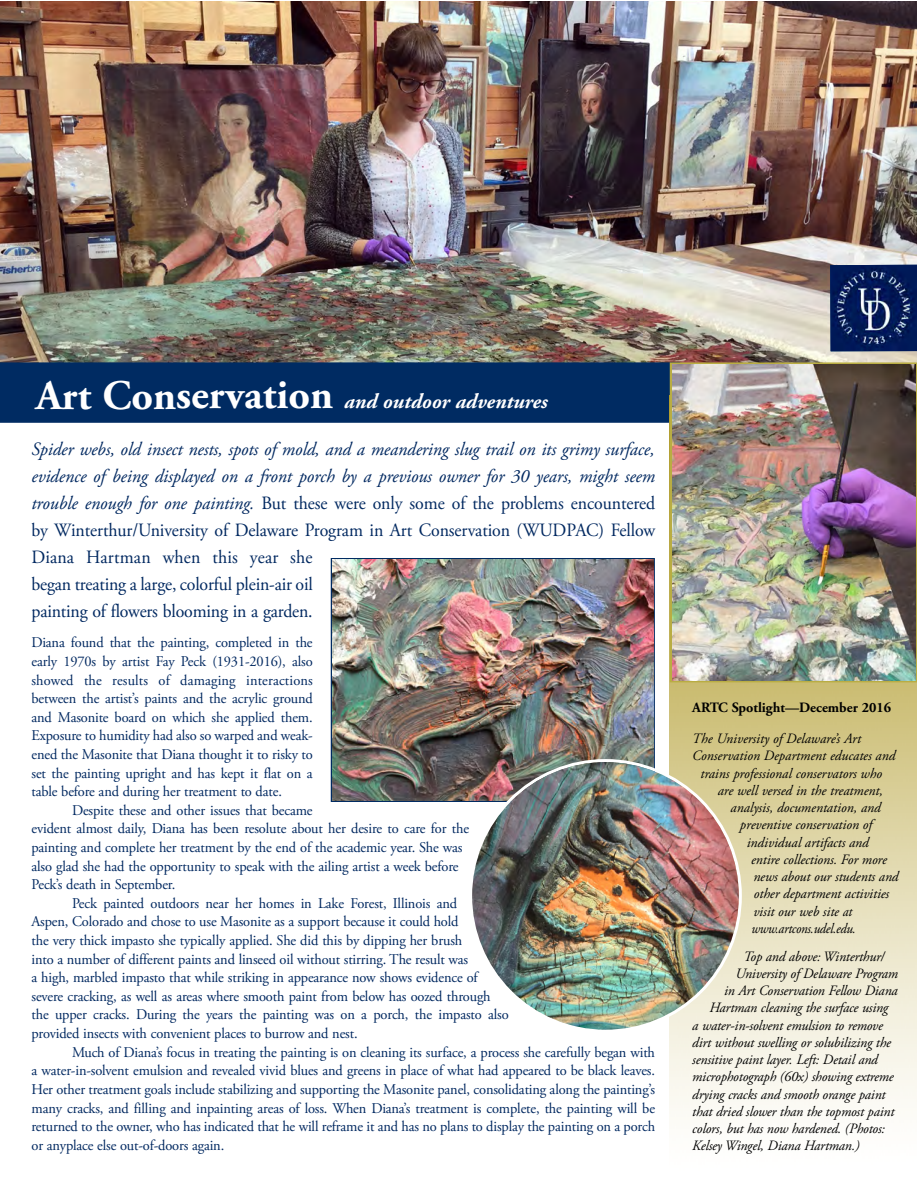
<style>
.page{position:relative;width:918px;height:1188px;background:#fff}
.page>*{position:absolute;margin:0;border:0;box-sizing:border-box;transform-origin:0 0}
.t1{font:italic 700 21px "Adobe Garamond Pro";color:#fff}
.t2{font:18.75px/27px "Adobe Garamond Pro";letter-spacing:-.005em;color:#002860;scale:.95 1}
.t3{font:14.85px/18.6px "Adobe Garamond Pro";letter-spacing:-.01em;color:#002860;text-align:justify}
.t4{font:italic 14.25px "Adobe Garamond Pro";letter-spacing:-.01em;color:#000}
.t5{font:700 14.25px "Adobe Garamond Pro";color:#000}
.t6{font:italic 14.25px "Adobe Garamond Pro";letter-spacing:-.01em;color:#000;scale:.92 1}
.s1{font-style:normal;font-size:42px}
.s2{font-style:italic}
</style>
<div class="page">
<img style="left:0;top:2px;width:917px;height:360px">
<div style="left:0;top:362px;width:680px;height:61px;background:#002b62"></div>
<img style="left:830px;top:265px;width:87px;height:86px">
<img style="left:670px;top:682px;width:247px;height:432px">
<svg style="left:670px;top:362px;width:247px;height:320px;background:#ada455"></svg>
<img style="left:672px;top:365px;width:244px;height:315px">
<img style="left:332px;top:560px;width:321px;height:240px">
<svg style="left:469px;top:759px;width:273px;height:274px"></svg>
<img style="left:472px;top:762px;width:267px;height:268px">
<h1 class="t1" style="left:36px;top:393px;width:514px"><span class="s1">Art Conservation</span> and outdoor adventures</h1>
<p class="t2" style="left:31px;top:437px;width:658px"><span class="s2">Spider webs, old insect nests, spots of mold, and a meandering slug trail on its grimy surface, evidence of being displayed on a front porch by a previous owner for 30 years, might seem trouble enough for one painting.</span> But these were only some of the problems encountered by Winterthur/University of Delaware Program in Art Conservation (WUDPAC) Fellow Diana Hartman when this year she<br>began treating a large, colorful plein-air oil<br>painting of flowers blooming in a garden.</p>
<p class="t3" style="left:32px;top:635px;width:283px">Diana found that the painting, completed in the early 1970s by artist Fay Peck (1931-2016), also showed the results of damaging interactions between the artist’s paints and the acrylic ground and Masonite board on which she applied them.<br>Exposure to humidity had also so warped and weak&shy;ened the Masonite that Diana thought it to risky to set the painting upright and has kept it flat on a table before and during her treatment to date.</p>
<p class="t3" style="left:32px;top:802px;width:439px;text-align:left;text-indent:41px">Despite these and other issues that became<br>evident almost daily, Diana has been resolute about her desire to care for the painting and complete her treatment by the end of the academic year. She was also glad she had the opportunity to speak with the ailing artist a week before Peck’s death in September.</p>
<p class="t3" style="left:32px;top:895px;width:479px;text-align:left;text-indent:41px">Peck painted outdoors near her homes in Lake Forest, Illinois and<br>Aspen, Colorado and chose to use Masonite as a support because it could hold<br>the very thick impasto she typically applied. She did this by dipping her brush<br>into a number of different paints and linseed oil without stirring. The result was<br>a high, marbled impasto that while striking in appearance now shows evidence of severe cracking, as well as areas where smooth paint from below has oozed through the upper cracks. During the years the painting was on a porch, the impasto also provided insects with convenient places to burrow and nest.</p>
<p class="t3" style="left:32px;top:1044px;width:625px;text-indent:41px">Much of Diana’s focus in treating the painting is on cleaning its surface, a process she carefully began with a water-in-solvent emulsion and revealed vivid blues and greens in place of what had appeared to be black leaves.<br>Her other treatment goals include stabilizing and supporting the Masonite panel, consolidating along the painting’s many cracks, and filling and inpainting areas of loss. When Diana’s treatment is complete, the painting will be returned to the owner, who has indicated that he will reframe it and has no plans to display the painting on a porch or anyplace else out-of-doors again.</p>
<p class="t5" style="left:692px;top:702px;width:200px">ARTC Spotlight—December 2016</p>
<p class="t4" style="left:692px;top:733px;width:170px">The University of Delaware’s Art</p>
<p class="t4" style="left:692px;top:750px;width:205px">Conservation Department educates and</p>
<p class="t4" style="left:700px;top:767px;width:183px">trains professional conservators who</p>
<p class="t4" style="left:718px;top:785px;width:167px">are well versed in the treatment,</p>
<p class="t4" style="left:731px;top:802px;width:152px">analysis, documentation, and</p>
<p class="t4" style="left:740px;top:819px;width:134px">preventive conservation of</p>
<p class="t4" style="left:747px;top:836px;width:124px">individual artifacts and</p>
<p class="t4" style="left:751px;top:854px;width:137px">entire collections. For more</p>
<p class="t4" style="left:753px;top:871px;width:147px">news about our students and</p>
<p class="t4" style="left:754px;top:888px;width:137px">other department activities</p>
<p class="t4" style="left:753px;top:905px;width:100px">visit our web site at</p>
<p class="t6" style="left:751px;top:923px;width:115px">www.artcons.udel.edu.</p>
<p class="t4" style="left:743px;top:950px;width:142px">Top and above: Winterthur/</p>
<p class="t4" style="left:735px;top:968px;width:164px">University of Delaware Program</p>
<p class="t4" style="left:724px;top:985px;width:175px">in Art Conservation Fellow Diana</p>
<p class="t4" style="left:709px;top:1002px;width:180px">Hartman cleaning the surface using</p>
<p class="t4" style="left:692px;top:1019px;width:192px">a water-in-solvent emulsion to remove</p>
<p class="t4" style="left:692px;top:1037px;width:200px">dirt without swelling or solubilizing the</p>
<p class="t4" style="left:692px;top:1054px;width:187px">sensitive paint layer. Left: Detail and</p>
<p class="t4" style="left:692px;top:1071px;width:203px">microphotograph (60x) showing extreme</p>
<p class="t4" style="left:692px;top:1088px;width:195px">drying cracks and smooth orange paint</p>
<p class="t4" style="left:692px;top:1106px;width:204px">that dried slower than the topmost paint</p>
<p class="t4" style="left:692px;top:1123px;width:194px">colors, but has now hardened. (Photos:</p>
<p class="t4" style="left:692px;top:1140px;width:169px">Kelsey Wingel, Diana Hartman.)</p>
</div>
